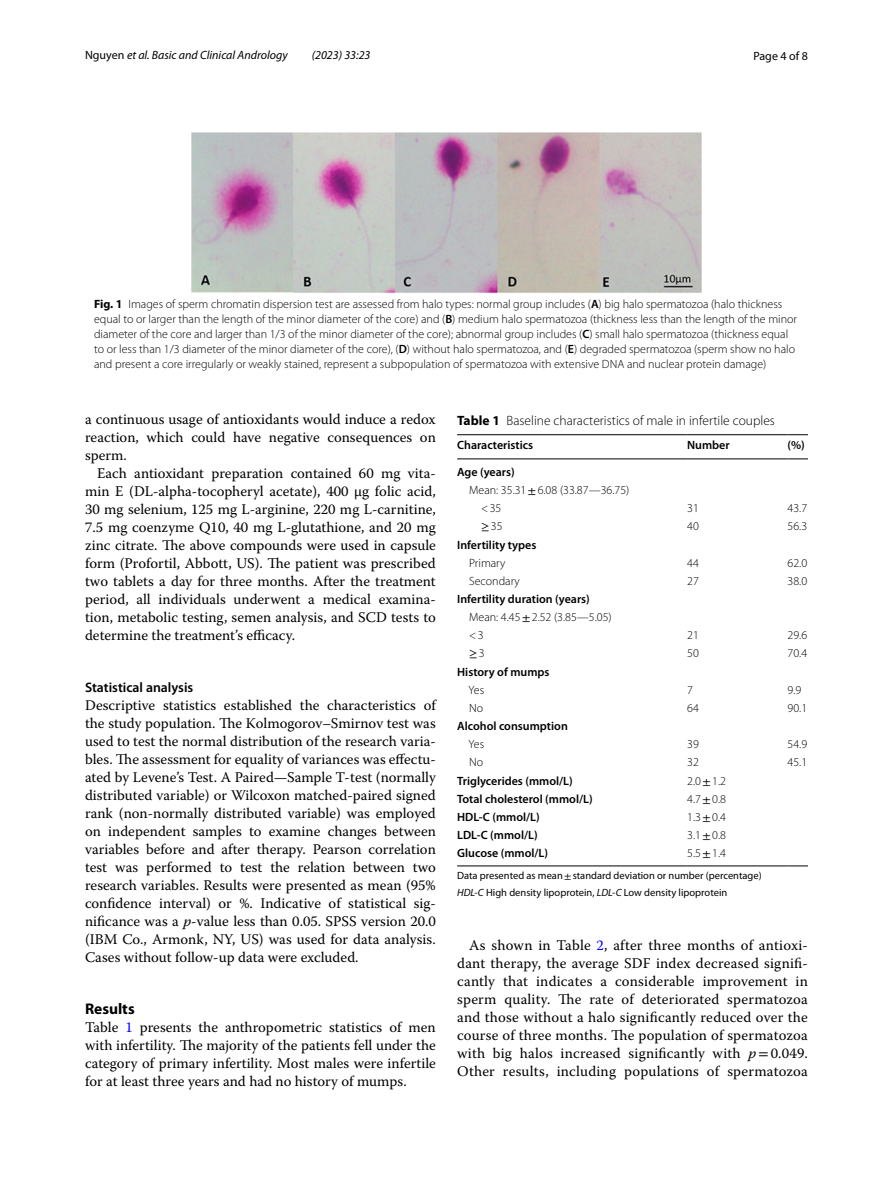
<style>
.page{position:relative;width:893px;height:1187px;background:#fff}
.page>*{position:absolute;margin:0;border:0;box-sizing:border-box;transform-origin:0 0}
.t1{font:700 15.45px "Myriad Pro";color:#000}
.t2{font:14.7px/18px "Warnock Pro";color:#000;text-align:justify}
.t3{font:600 13.8px "Myriad Pro";color:#000}
.t4{font:300 13.5px "Myriad Pro";color:#000}
.t5{font:300 12px/15px "Myriad Pro";color:#000}
.t6{font:600 12px/18.1px "Myriad Pro";color:#000}
.t7{font:italic 12px "Myriad Pro";color:#000}
.t8{font:12px "Myriad Pro";color:#000}
.t9{font:12px "STIX";color:#000}
.t10{font:10.5px/17px "Myriad Pro";color:#000}
.s1{font-style:normal}
.s2{font-weight:700}
.s3{font-weight:600}
.s4{font-style:italic}
.s5{color:#00f}
.s6{font-family:"STIX";font-weight:400}
.s7{font-weight:300}
.s8{font-family:"Myriad Pro";font-weight:300}
.s9{font-family:"STIX"}
</style>
<div class="page">
<img style="left:191px;top:133px;width:511px;height:160px">
<hr style="left:457px;top:434px;width:230px;height:1px;background:#000">
<hr style="left:457px;top:458px;width:230px;height:1px;background:#000">
<hr style="left:687px;top:434px;width:100px;height:1px;background:#000">
<hr style="left:687px;top:458px;width:100px;height:1px;background:#000">
<svg style="left:787px;top:434px;width:21px;height:1px"></svg>
<svg style="left:787px;top:458px;width:21px;height:1px"></svg>
<hr style="left:457px;top:865px;width:230px;height:1px;background:#000">
<hr style="left:687px;top:865px;width:100px;height:1px;background:#000">
<svg style="left:787px;top:865px;width:21px;height:1px"></svg>
<p class="t7" style="left:85px;top:48px;width:204px"><span class="s1">Nguyen</span> et al. Basic and Clinical Andrology</p>
<p class="t7" style="left:312px;top:48px;width:60px">(2023) 33:23</p>
<p class="t8" style="left:753px;top:48px;width:56px">Page 4 of 8</p>
<p class="t5" style="left:94px;top:297px;width:705px"><span class="s2">Fig. 1</span> Images of sperm chromatin dispersion test are assessed from halo types: normal group includes (<span class="s3">A</span>) big halo spermatozoa (halo thickness equal to or larger than the length of the minor diameter of the core) and (<span class="s3">B</span>) medium halo spermatozoa (thickness less than the length of the minor diameter of the core and larger than 1/3 of the minor diameter of the core); abnormal group includes (<span class="s3">C</span>) small halo spermatozoa (thickness equal to or less than 1/3 diameter of the minor diameter of the core), (<span class="s3">D</span>) without halo spermatozoa, and (<span class="s3">E</span>) degraded spermatozoa (sperm show no halo and present a core irregularly or weakly stained, represent a subpopulation of spermatozoa with extensive DNA and nuclear protein damage)</p>
<p class="t2" style="left:85px;top:410px;width:352px">a continuous usage of antioxidants would induce a redox reaction, which could have negative consequences on sperm.</p>
<p class="t2" style="left:85px;top:464px;width:352px;text-indent:12px">Each antioxidant preparation contained 60 mg vita&shy;min E (DL-alpha-tocopheryl acetate), 400 µg folic acid, 30 mg selenium, 125 mg L-arginine, 220 mg L-carnitine, 7.5 mg coenzyme Q10, 40 mg L-glutathione, and 20 mg zinc citrate. The above compounds were used in capsule form (Profortil, Abbott, US). The patient was prescribed two tablets a day for three months. After the treatment period, all individuals underwent a medical examina&shy;tion, metabolic testing, semen analysis, and SCD tests to determine the treatment’s efficacy.</p>
<p class="t3" style="left:85px;top:678px;width:110px">Statistical analysis</p>
<p class="t2" style="left:85px;top:696px;width:352px">Descriptive statistics established the characteristics of the study population. The Kolmogorov–Smirnov test was used to test the normal distribution of the research varia&shy;bles. The assessment for equality of variances was effectu&shy;ated by Levene’s Test. A Paired—Sample T-test (normally distributed variable) or Wilcoxon matched-paired signed rank (non-normally distributed variable) was employed on independent samples to examine changes between variables before and after therapy. Pearson correlation test was performed to test the relation between two research variables. Results were presented as mean (95% confidence interval) or %. Indicative of statistical sig&shy;nificance was a <span class="s4">p</span>-value less than 0.05. SPSS version 20.0 (IBM Co., Armonk, NY, US) was used for data analysis.<br>Cases without follow-up data were excluded.</p>
<p class="t1" style="left:85px;top:998px;width:51px">Results</p>
<p class="t2" style="left:85px;top:1018px;width:352px">Table <span class="s5">1</span> presents the anthropometric statistics of men with infertility. The majority of the patients fell under the category of primary infertility. Most males were infertile for at least three years and had no history of mumps.</p>
<p class="t4" style="left:457px;top:413px;width:319px"><span class="s2">Table 1</span> Baseline characteristics of male in infertile couples</p>
<p class="t6" style="left:457px;top:435px;width:78px">Characteristics</p>
<p class="t6" style="left:687px;top:435px;width:44px">Number</p>
<p class="t6" style="left:787px;top:435px;width:19px">(%)</p>
<p class="t6" style="left:457px;top:462px;width:59px">Age (years)</p>
<p class="t5" style="left:469px;top:482px;width:162px">Mean: 35.31<span class="s6">±</span>6.08 (33.87—36.75)</p>
<p class="t5" style="left:481px;top:501px;width:22px">&lt;35</p>
<p class="t5" style="left:687px;top:501px;width:13px">31</p>
<p class="t5" style="left:787px;top:501px;width:21px">43.7</p>
<p class="t5" style="left:481px;top:519px;width:23px"><span class="s6">≥</span>35</p>
<p class="t5" style="left:687px;top:519px;width:13px">40</p>
<p class="t5" style="left:787px;top:519px;width:21px">56.3</p>
<p class="t6" style="left:457px;top:535px;width:81px">Infertility types</p>
<p class="t5" style="left:469px;top:555px;width:38px">Primary</p>
<p class="t5" style="left:687px;top:555px;width:13px">44</p>
<p class="t5" style="left:787px;top:555px;width:21px">62.0</p>
<p class="t5" style="left:469px;top:573px;width:52px">Secondary</p>
<p class="t5" style="left:687px;top:573px;width:13px">27</p>
<p class="t5" style="left:787px;top:573px;width:21px">38.0</p>
<p class="t6" style="left:469px;top:589px;width:144px;text-indent:-12px">Infertility duration (years)<br><span class="s7">Mean: 4.45</span><span class="s6">±</span><span class="s7">2.52 (3.85—5.05) &lt;3</span></p>
<p class="t5" style="left:687px;top:628px;width:13px">21</p>
<p class="t5" style="left:787px;top:628px;width:21px">29.6</p>
<p class="t9" style="left:469px;top:645px;width:17px">≥<span class="s8">3</span></p>
<p class="t5" style="left:687px;top:646px;width:13px">50</p>
<p class="t5" style="left:787px;top:646px;width:21px">70.4</p>
<p class="t6" style="left:457px;top:662px;width:94px">History of mumps</p>
<p class="t5" style="left:468px;top:682px;width:17px">Yes</p>
<p class="t5" style="left:687px;top:682px;width:7px">7</p>
<p class="t5" style="left:787px;top:682px;width:15px">9.9</p>
<p class="t5" style="left:469px;top:700px;width:16px">No</p>
<p class="t5" style="left:687px;top:700px;width:13px">64</p>
<p class="t5" style="left:787px;top:700px;width:21px">90.1</p>
<p class="t6" style="left:457px;top:716px;width:112px">Alcohol consumption</p>
<p class="t5" style="left:468px;top:737px;width:17px">Yes</p>
<p class="t5" style="left:687px;top:737px;width:13px">39</p>
<p class="t5" style="left:787px;top:737px;width:21px">54.9</p>
<p class="t5" style="left:469px;top:755px;width:16px">No</p>
<p class="t5" style="left:687px;top:755px;width:13px">32</p>
<p class="t5" style="left:787px;top:755px;width:21px">45.1</p>
<p class="t6" style="left:457px;top:771px;width:117px">Triglycerides (mmol/L)</p>
<p class="t5" style="left:687px;top:773px;width:40px">2.0<span class="s6">±</span>1.2</p>
<p class="t6" style="left:457px;top:789px;width:137px">Total cholesterol (mmol/L)</p>
<p class="t5" style="left:687px;top:791px;width:40px">4.7<span class="s6">±</span>0.8</p>
<p class="t6" style="left:457px;top:807px;width:84px">HDL-C (mmol/L)</p>
<p class="t5" style="left:687px;top:809px;width:40px">1.3<span class="s6">±</span>0.4</p>
<p class="t6" style="left:457px;top:825px;width:82px">LDL-C (mmol/L)</p>
<p class="t5" style="left:687px;top:827px;width:40px">3.1<span class="s6">±</span>0.8</p>
<p class="t6" style="left:457px;top:843px;width:93px">Glucose (mmol/L)</p>
<p class="t5" style="left:687px;top:845px;width:40px">5.5<span class="s6">±</span>1.4</p>
<p class="t10" style="left:457px;top:866px;width:306px">Data presented as mean<span class="s9">±</span>standard deviation or number (percentage)<br><span class="s4">HDL-C</span> High density lipoprotein, <span class="s4">LDL-C</span> Low density lipoprotein</p>
<p class="t2" style="left:457px;top:935px;width:352px;text-indent:12px">As shown in Table <span class="s5">2</span>, after three months of antioxi&shy;dant therapy, the average SDF index decreased signifi&shy;cantly that indicates a considerable improvement in sperm quality. The rate of deteriorated spermatozoa and those without a halo significantly reduced over the course of three months. The population of spermatozoa with big halos increased significantly with <span class="s4">p</span><span class="s9">=</span>0.049.<br>Other results, including populations of spermatozoa</p>
</div>
